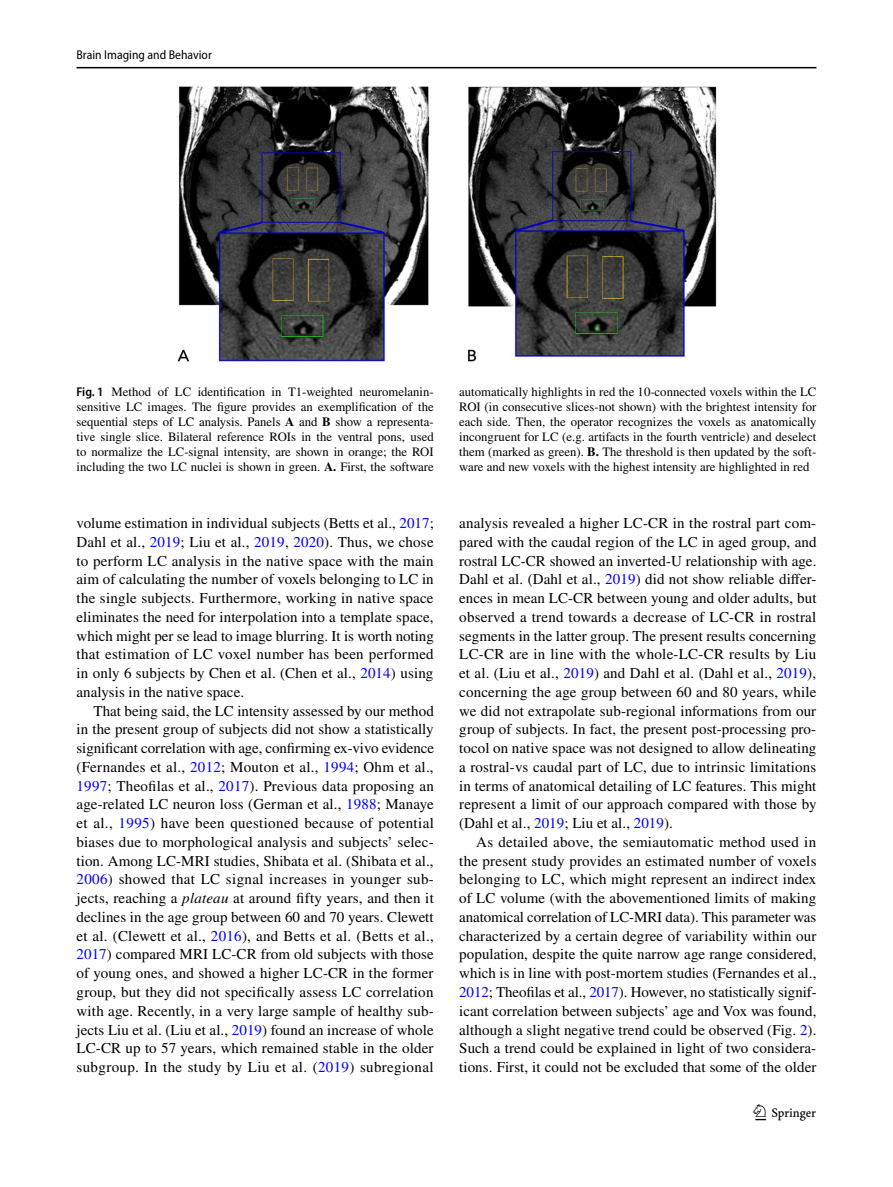
<style>
.page{position:relative;width:893px;height:1187px;background:#fff}
.page>*{position:absolute;margin:0;border:0;box-sizing:border-box;transform-origin:0 0}
.t1{font:22.5px "Springnew Regular 3";color:#000}
.t2{font:15px/18.8px "STIX";letter-spacing:.01em;color:#000;text-align:justify}
.t3{font:12.75px/15px "STIX";color:#000;text-align:justify}
.t4{font:semi-condensed 12.75px "Myriad Pro";color:#000}
.s1{font-family:"Myriad Pro";font-weight:600;font-stretch:semi-condensed}
.s2{font-weight:700}
.s3{color:#00f}
.s4{font-style:italic}
</style>
<div class="page">
<hr style="left:77px;top:67px;width:739px;height:1px;background:#000">
<img style="left:176px;top:87px;width:540px;height:274px">
<p class="t4" style="left:77px;top:48px;width:137px">Brain Imaging and Behavior</p>
<p class="t3" style="left:77px;top:385px;width:359px"><span class="s1">Fig. 1</span> Method of LC identification in T1-weighted neuromelanin&shy;sensitive LC images. The figure provides an exemplification of the sequential steps of LC analysis. Panels <span class="s2">A</span> and <span class="s2">B</span> show a representa&shy;tive single slice. Bilateral reference ROIs in the ventral pons, used to normalize the LC-signal intensity, are shown in orange; the ROI including the two LC nuclei is shown in green. <span class="s2">A.</span> First, the software</p>
<p class="t3" style="left:459px;top:385px;width:359px">automatically highlights in red the 10-connected voxels within the LC ROI (in consecutive slices-not shown) with the brightest intensity for each side. Then, the operator recognizes the voxels as anatomically incongruent for LC (e.g. artifacts in the fourth ventricle) and deselect them (marked as green). <span class="s2">B.</span> The threshold is then updated by the soft&shy;ware and new voxels with the highest intensity are highlighted in red</p>
<p class="t2" style="left:77px;top:514px;width:359px">volume estimation in individual subjects (Betts et al., <span class="s3">2017</span>; Dahl et al., <span class="s3">2019</span>; Liu et al., <span class="s3">2019</span>, <span class="s3">2020</span>). Thus, we chose to perform LC analysis in the native space with the main aim of calculating the number of voxels belonging to LC in the single subjects. Furthermore, working in native space eliminates the need for interpolation into a template space, which might per se lead to image blurring. It is worth noting that estimation of LC voxel number has been performed in only 6 subjects by Chen et al. (Chen et al., <span class="s3">2014</span>) using analysis in the native space.</p>
<p class="t2" style="left:77px;top:702px;width:359px;text-indent:17px">That being said, the LC intensity assessed by our method in the present group of subjects did not show a statistically significant correlation with age, confirming ex-vivo evidence (Fernandes et al., <span class="s3">2012</span>; Mouton et al., <span class="s3">1994</span>; Ohm et al., <span class="s3">1997</span>; Theofilas et al., <span class="s3">2017</span>). Previous data proposing an age-related LC neuron loss (German et al., <span class="s3">1988</span>; Manaye et al., <span class="s3">1995</span>) have been questioned because of potential biases due to morphological analysis and subjects’ selec&shy;tion. Among LC-MRI studies, Shibata et al. (Shibata et al., <span class="s3">2006</span>) showed that LC signal increases in younger sub&shy;jects, reaching a <span class="s4">plateau</span> at around fifty years, and then it declines in the age group between 60 and 70 years. Clewett et al. (Clewett et al., <span class="s3">2016</span>), and Betts et al. (Betts et al., <span class="s3">2017</span>) compared MRI LC-CR from old subjects with those of young ones, and showed a higher LC-CR in the former group, but they did not specifically assess LC correlation with age. Recently, in a very large sample of healthy sub&shy;jects Liu et al. (Liu et al., <span class="s3">2019</span>) found an increase of whole LC-CR up to 57 years, which remained stable in the older subgroup. In the study by Liu et al. (<span class="s3">2019</span>) subregional</p>
<p class="t2" style="left:459px;top:514px;width:359px">analysis revealed a higher LC-CR in the rostral part com&shy;pared with the caudal region of the LC in aged group, and rostral LC-CR showed an inverted-U relationship with age.<br>Dahl et al. (Dahl et al., <span class="s3">2019</span>) did not show reliable differ&shy;ences in mean LC-CR between young and older adults, but observed a trend towards a decrease of LC-CR in rostral segments in the latter group. The present results concerning LC-CR are in line with the whole-LC-CR results by Liu et al. (Liu et al., <span class="s3">2019</span>) and Dahl et al. (Dahl et al., <span class="s3">2019</span>), concerning the age group between 60 and 80 years, while we did not extrapolate sub-regional informations from our group of subjects. In fact, the present post-processing pro&shy;tocol on native space was not designed to allow delineating a rostral-vs caudal part of LC, due to intrinsic limitations in terms of anatomical detailing of LC features. This might represent a limit of our approach compared with those by (Dahl et al., <span class="s3">2019</span>; Liu et al., <span class="s3">2019</span>).</p>
<p class="t2" style="left:459px;top:833px;width:359px;text-indent:17px">As detailed above, the semiautomatic method used in the present study provides an estimated number of voxels belonging to LC, which might represent an indirect index of LC volume (with the abovementioned limits of making anatomical correlation of LC-MRI data). This parameter was characterized by a certain degree of variability within our population, despite the quite narrow age range considered, which is in line with post-mortem studies (Fernandes et al., <span class="s3">2012</span>; Theofilas et al., <span class="s3">2017</span>). However, no statistically signif&shy;icant correlation between subjects’ age and Vox was found, although a slight negative trend could be observed (Fig. <span class="s3">2</span>).<br>Such a trend could be explained in light of two considera&shy;tions. First, it could not be excluded that some of the older</p>
<h1 class="t1" style="left:755px;top:1104px;width:62px">1 3</h1>
</div>
